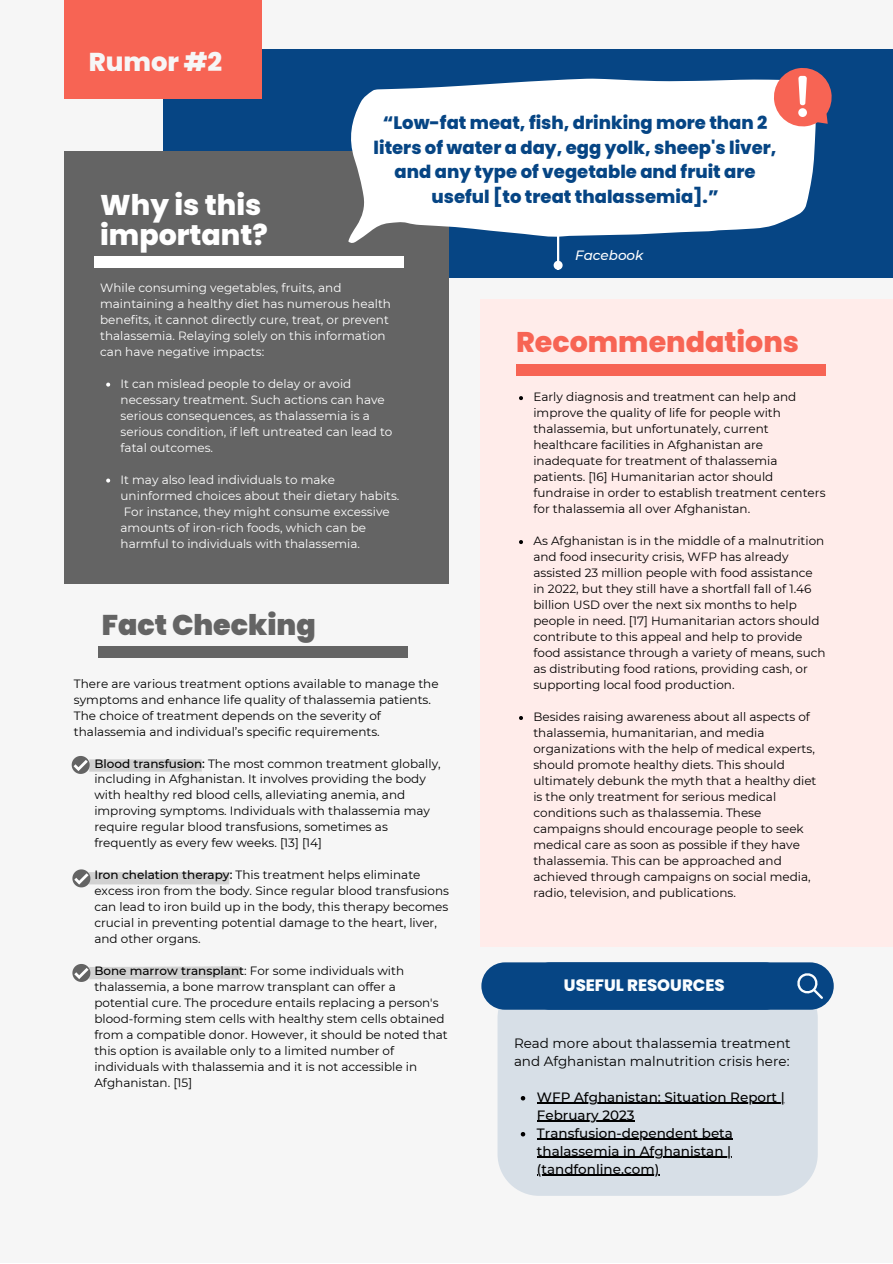
<style>
.page{position:relative;width:893px;height:1264px;background:#fff}
.page>*{position:absolute;margin:0;border:0;box-sizing:border-box;transform-origin:0 0}
.t1{font:800 28.5px/30.3px "Poppins";color:#fff}
.t2{font:800 28.5px "Poppins";color:#f76454}
.t3{font:900 28.5px "Poppins";color:#646464}
.t4{font:800 25.8px "Poppins";color:#f6f6f6}
.t5{font:800 18px/24.8px "Poppins";color:#064584;text-align:center}
.t6{font:800 16.5px "Poppins";color:#fafdff}
.t7{font:500 13.5px/18px "Montserrat";color:#000}
.t8{font:13.5px/18px "Montserrat";color:#000}
.t9{font:italic 500 13.5px "Montserrat";color:#fff}
.t10{font:12px/16px "Montserrat";color:#000}
.t11{font:12px/16px "Montserrat";color:#fff}
.s1{font-weight:500}
</style>
<div class="page">
<div style="left:0;top:0;width:892px;height:1262px;background:#f6f6f6"></div>
<div style="left:163px;top:50px;width:729px;height:228px;background:#064584"></div>
<div style="left:65px;top:0;width:197px;height:99px;background:#f76454"></div>
<hr style="left:557px;top:155px;width:2px;height:106px;background:#fff">
<div style="left:554px;top:262px;width:7px;height:7px;background:#fff;border-radius:50%"></div>
<div style="left:553px;top:261px;width:9px;height:9px;border:2px solid #fff;border-radius:50%"></div>
<div style="left:65px;top:151px;width:384px;height:432px;background:#646464"></div>
<svg style="left:348px;top:79px;width:468px;height:165px;background:#dfe6ec"></svg>
<svg style="left:771px;top:68px;width:61px;height:61px;background:#d47c7b"></svg>
<div style="left:798px;top:108px;width:8px;height:9px;background:#fff;border-radius:50%"></div>
<svg style="left:106px;top:382px;width:4px;height:4px"></svg>
<svg style="left:106px;top:478px;width:4px;height:4px"></svg>
<div style="left:94px;top:256px;width:309px;height:12px;background:#fff"></div>
<div style="left:89px;top:759px;width:113px;height:12px;background:#d1d1d1"></div>
<div style="left:89px;top:872px;width:140px;height:12px;background:#d1d1d1"></div>
<div style="left:480px;top:299px;width:412px;height:647px;background:#ffecea"></div>
<div style="left:516px;top:364px;width:309px;height:11px;background:#f76454"></div>
<svg style="left:519px;top:396px;width:4px;height:4px"></svg>
<svg style="left:519px;top:540px;width:4px;height:4px"></svg>
<svg style="left:519px;top:716px;width:4px;height:4px"></svg>
<div style="left:98px;top:646px;width:309px;height:11px;background:#646464"></div>
<div style="left:497px;top:1008px;width:320px;height:187px;background:#d7dfe7"></div>
<div style="left:481px;top:962px;width:307px;height:47px;background:#064584;border-radius:24px"></div>
<div style="left:526px;top:962px;width:307px;height:47px;background:#064584;border-radius:24px"></div>
<svg style="left:797px;top:973px;width:26px;height:26px"></svg>
<svg style="left:520px;top:1095px;width:5px;height:5px"></svg>
<hr style="left:537px;top:1102px;width:247px;height:1px;background:#000">
<hr style="left:537px;top:1120px;width:97px;height:1px;background:#000">
<svg style="left:520px;top:1131px;width:5px;height:5px"></svg>
<hr style="left:537px;top:1138px;width:195px;height:1px;background:#000">
<hr style="left:537px;top:1156px;width:194px;height:1px;background:#000">
<hr style="left:537px;top:1174px;width:122px;height:1px;background:#000">
<svg style="left:72px;top:756px;width:18px;height:18px"></svg>
<svg style="left:72px;top:869px;width:18px;height:18px"></svg>
<svg style="left:72px;top:964px;width:168px;height:18px"></svg>
<p class="t4" style="left:89px;top:44px;width:135px">Rumor #2</p>
<p class="t1" style="left:100px;top:190px;width:169px">Why is this important?</p>
<p class="t5" style="left:373px;top:110px;width:404px">“Low-fat meat, fish, drinking more than 2 liters of water a day, egg yolk, sheep's liver, and any type of vegetable and fruit are useful [to treat thalassemia].”</p>
<p class="t9" style="left:575px;top:246px;width:70px">Facebook</p>
<p class="t11" style="left:100px;top:279px;width:292px">While consuming vegetables, fruits, and maintaining a healthy diet has numerous health benefits, it cannot directly cure, treat, or prevent thalassemia. Relaying solely on this information can have negative impacts:</p>
<p class="t11" style="left:121px;top:375px;width:273px">It can mislead people to delay or avoid necessary treatment. Such actions can have serious consequences, as thalassemia is a serious condition, if left untreated can lead to fatal outcomes.</p>
<p class="t11" style="left:121px;top:471px;width:280px">It may also lead individuals to make uninformed choices about their dietary habits.<br>For instance, they might consume excessive amounts of iron-rich foods, which can be harmful to individuals with thalassemia.</p>
<p class="t3" style="left:102px;top:605px;width:215px">Fact Checking</p>
<p class="t10" style="left:74px;top:675px;width:366px">There are various treatment options available to manage the symptoms and enhance life quality of thalassemia patients.<br>The choice of treatment depends on the severity of thalassemia and individual’s specific requirements.</p>
<p class="t10" style="left:94px;top:755px;width:348px"><span class="s1">Blood transfusion:</span> The most common treatment globally, including in Afghanistan. It involves providing the body with healthy red blood cells, alleviating anemia, and improving symptoms. Individuals with thalassemia may require regular blood transfusions, sometimes as frequently as every few weeks. [13] [14]</p>
<p class="t10" style="left:94px;top:867px;width:356px"><span class="s1">Iron chelation therapy:</span> This treatment helps eliminate excess iron from the body. Since regular blood transfusions can lead to iron build up in the body, this therapy becomes crucial in preventing potential damage to the heart, liver, and other organs.</p>
<p class="t10" style="left:94px;top:963px;width:355px"><span class="s1">Bone marrow transplant</span>: For some individuals with thalassemia, a bone marrow transplant can offer a potential cure. The procedure entails replacing a person's blood-forming stem cells with healthy stem cells obtained from a compatible donor. However, it should be noted that this option is available only to a limited number of individuals with thalassemia and it is not accessible in Afghanistan. [15]</p>
<p class="t2" style="left:516px;top:322px;width:284px">Recommendations</p>
<p class="t10" style="left:533px;top:389px;width:293px">Early diagnosis and treatment can help and improve the quality of life for people with thalassemia, but unfortunately, current healthcare facilities in Afghanistan are inadequate for treatment of thalassemia patients. [16] Humanitarian actor should fundraise in order to establish treatment centers for thalassemia all over Afghanistan.</p>
<p class="t10" style="left:533px;top:532px;width:294px">As Afghanistan is in the middle of a malnutrition and food insecurity crisis, WFP has already assisted 23 million people with food assistance in 2022, but they still have a shortfall fall of 1.46 billion USD over the next six months to help people in need. [17] Humanitarian actors should contribute to this appeal and help to provide food assistance through a variety of means, such as distributing food rations, providing cash, or supporting local food production.</p>
<p class="t10" style="left:533px;top:708px;width:284px">Besides raising awareness about all aspects of thalassemia, humanitarian, and media organizations with the help of medical experts, should promote healthy diets. This should ultimately debunk the myth that a healthy diet is the only treatment for serious medical conditions such as thalassemia. These campaigns should encourage people to seek medical care as soon as possible if they have thalassemia. This can be approached and achieved through campaigns on social media, radio, television, and publications.</p>
<p class="t6" style="left:564px;top:973px;width:162px">USEFUL RESOURCES</p>
<p class="t8" style="left:514px;top:1033px;width:278px">Read more about thalassemia treatment and Afghanistan malnutrition crisis here:</p>
<p class="t7" style="left:537px;top:1087px;width:249px">WFP Afghanistan: Situation Report |<br>February 2023</p>
<p class="t7" style="left:537px;top:1123px;width:197px">Transfusion-dependent beta thalassemia in Afghanistan | (tandfonline.com)</p>
</div>
